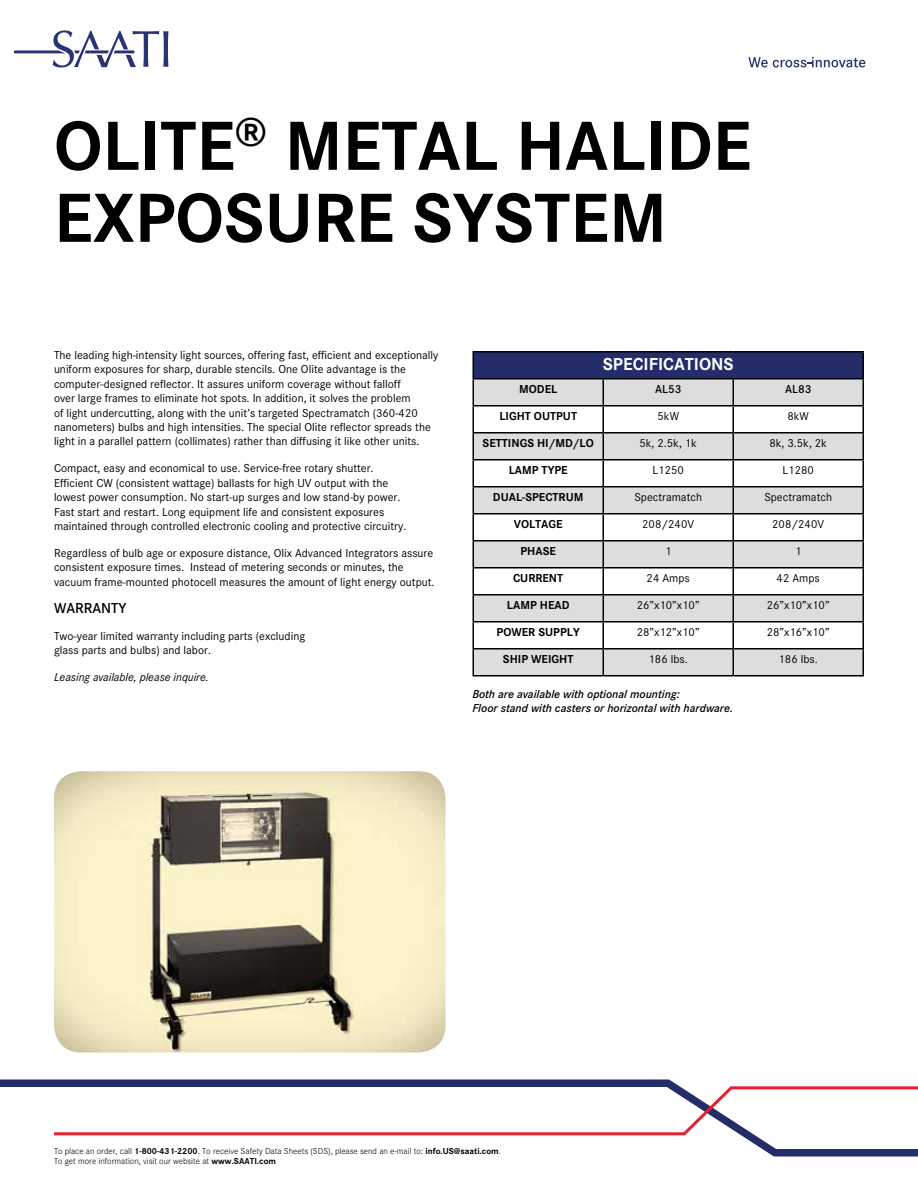
<style>
.page{position:relative;width:918px;height:1188px;background:#fff}
.page>*{position:absolute;margin:0;border:0;box-sizing:border-box;transform-origin:0 0}
.t1{font:700 72px/72px "Corporate S";color:#000}
.t2{font:700 18px "Corporate S";color:#fff}
.t3{font:600 15px "Corporate S";color:#000}
.t4{font:12px/14.4px "Corporate S";color:#000}
.t5{font:700 12px "Corporate S";color:#000}
.t6{font:italic 600 12px/14.4px "Corporate S";color:#000}
.t7{font:italic 12px "Corporate S";color:#000}
.t8{font:600 12px "Corporate S";color:#000}
.t9{font:300 9px/10.8px "Corporate S";color:#000}
.s1{font-weight:700}
</style>
<div class="page">
<svg style="left:0;top:1079px;width:918px;height:78px"></svg>
<svg style="left:51px;top:1085px;width:867px;height:52px"></svg>
<svg style="left:14px;top:30px;width:154px;height:37px"></svg>
<svg style="left:748px;top:57px;width:117px;height:11px"></svg>
<div style="left:473px;top:352px;width:390px;height:27px;background:#252c6a"></div>
<svg style="left:474px;top:380px;width:388px;height:295px;fill:#dcddde"></svg>
<hr style="left:472px;top:351px;width:131px;height:1px;background:#000">
<hr style="left:472px;top:352px;width:2px;height:26px;background:#000">
<hr style="left:603px;top:351px;width:130px;height:1px;background:#000">
<hr style="left:733px;top:351px;width:131px;height:1px;background:#000">
<hr style="left:862px;top:352px;width:2px;height:26px;background:#000">
<hr style="left:472px;top:378px;width:131px;height:2px;background:#000">
<hr style="left:472px;top:380px;width:2px;height:25px;background:#000">
<hr style="left:603px;top:378px;width:130px;height:2px;background:#000">
<hr style="left:733px;top:378px;width:131px;height:2px;background:#000">
<hr style="left:732px;top:380px;width:2px;height:25px;background:#000">
<hr style="left:862px;top:380px;width:2px;height:25px;background:#000">
<hr style="left:472px;top:405px;width:131px;height:1px;background:#000">
<hr style="left:472px;top:406px;width:2px;height:26px;background:#000">
<hr style="left:603px;top:405px;width:130px;height:1px;background:#000">
<hr style="left:733px;top:405px;width:131px;height:1px;background:#000">
<hr style="left:732px;top:406px;width:2px;height:26px;background:#000">
<hr style="left:862px;top:406px;width:2px;height:26px;background:#000">
<hr style="left:472px;top:432px;width:131px;height:2px;background:#000">
<hr style="left:472px;top:434px;width:2px;height:25px;background:#000">
<hr style="left:603px;top:432px;width:130px;height:2px;background:#000">
<hr style="left:733px;top:432px;width:131px;height:2px;background:#000">
<hr style="left:732px;top:434px;width:2px;height:25px;background:#000">
<hr style="left:862px;top:434px;width:2px;height:25px;background:#000">
<hr style="left:472px;top:459px;width:131px;height:1px;background:#000">
<hr style="left:472px;top:460px;width:2px;height:26px;background:#000">
<hr style="left:603px;top:459px;width:130px;height:1px;background:#000">
<hr style="left:733px;top:459px;width:131px;height:1px;background:#000">
<hr style="left:732px;top:460px;width:2px;height:26px;background:#000">
<hr style="left:862px;top:460px;width:2px;height:26px;background:#000">
<hr style="left:472px;top:486px;width:131px;height:2px;background:#000">
<hr style="left:472px;top:488px;width:2px;height:25px;background:#000">
<hr style="left:603px;top:486px;width:130px;height:2px;background:#000">
<hr style="left:733px;top:486px;width:131px;height:2px;background:#000">
<hr style="left:732px;top:488px;width:2px;height:25px;background:#000">
<hr style="left:862px;top:488px;width:2px;height:25px;background:#000">
<hr style="left:472px;top:513px;width:131px;height:1px;background:#000">
<hr style="left:472px;top:514px;width:2px;height:26px;background:#000">
<hr style="left:603px;top:513px;width:130px;height:1px;background:#000">
<hr style="left:733px;top:513px;width:131px;height:1px;background:#000">
<hr style="left:732px;top:514px;width:2px;height:26px;background:#000">
<hr style="left:862px;top:514px;width:2px;height:26px;background:#000">
<hr style="left:472px;top:540px;width:131px;height:2px;background:#000">
<hr style="left:472px;top:542px;width:2px;height:25px;background:#000">
<hr style="left:603px;top:540px;width:130px;height:2px;background:#000">
<hr style="left:733px;top:540px;width:131px;height:2px;background:#000">
<hr style="left:732px;top:542px;width:2px;height:25px;background:#000">
<hr style="left:862px;top:542px;width:2px;height:25px;background:#000">
<hr style="left:472px;top:567px;width:131px;height:1px;background:#000">
<hr style="left:472px;top:568px;width:2px;height:26px;background:#000">
<hr style="left:603px;top:567px;width:130px;height:1px;background:#000">
<hr style="left:733px;top:567px;width:131px;height:1px;background:#000">
<hr style="left:732px;top:568px;width:2px;height:26px;background:#000">
<hr style="left:862px;top:568px;width:2px;height:26px;background:#000">
<hr style="left:472px;top:594px;width:131px;height:2px;background:#000">
<hr style="left:472px;top:596px;width:2px;height:25px;background:#000">
<hr style="left:603px;top:594px;width:130px;height:2px;background:#000">
<hr style="left:733px;top:594px;width:131px;height:2px;background:#000">
<hr style="left:732px;top:596px;width:2px;height:25px;background:#000">
<hr style="left:862px;top:596px;width:2px;height:25px;background:#000">
<hr style="left:472px;top:621px;width:131px;height:1px;background:#000">
<hr style="left:472px;top:622px;width:2px;height:26px;background:#000">
<hr style="left:603px;top:621px;width:130px;height:1px;background:#000">
<hr style="left:733px;top:621px;width:131px;height:1px;background:#000">
<hr style="left:732px;top:622px;width:2px;height:26px;background:#000">
<hr style="left:862px;top:622px;width:2px;height:26px;background:#000">
<hr style="left:472px;top:648px;width:131px;height:2px;background:#000">
<hr style="left:472px;top:650px;width:2px;height:25px;background:#000">
<hr style="left:603px;top:648px;width:130px;height:2px;background:#000">
<svg style="left:603px;top:380px;width:1px;height:295px"></svg>
<hr style="left:733px;top:648px;width:131px;height:2px;background:#000">
<hr style="left:732px;top:650px;width:2px;height:25px;background:#000">
<hr style="left:862px;top:650px;width:2px;height:25px;background:#000">
<hr style="left:472px;top:675px;width:131px;height:1px;background:#000">
<hr style="left:603px;top:675px;width:130px;height:1px;background:#000">
<hr style="left:733px;top:675px;width:131px;height:1px;background:#000">
<img style="left:54px;top:771px;width:392px;height:281px">
<h1 class="t1" style="left:54px;top:111px;width:699px">OLITE<sup>®</sup> METAL HALIDE<br>EXPOSURE SYSTEM</h1>
<p class="t4" style="left:54px;top:348px;width:386px">The leading high-intensity light sources, offering fast, efficient and exceptionally uniform exposures for sharp, durable stencils. One Olite advantage is the computer-designed reflector. It assures uniform coverage without falloff<br>over large frames to eliminate hot spots. In addition, it solves the problem<br>of light undercutting, along with the unit’s targeted Spectramatch (360-420 nanometers) bulbs and high intensities. The special Olite reflector spreads the light in a parallel pattern (collimates) rather than diffusing it like other units.</p>
<p class="t4" style="left:54px;top:461px;width:354px">Compact, easy and economical to use. Service-free rotary shutter.<br>Efficient CW (consistent wattage) ballasts for high UV output with the lowest power consumption. No start-up surges and low stand-by power.<br>Fast start and restart. Long equipment life and consistent exposures maintained through controlled electronic cooling and protective circuitry.</p>
<p class="t4" style="left:54px;top:546px;width:382px">Regardless of bulb age or exposure distance, Olix Advanced Integrators assure consistent exposure times. Instead of metering seconds or minutes, the vacuum frame-mounted photocell measures the amount of light energy output.</p>
<p class="t3" style="left:54px;top:599px;width:74px">WARRANTY</p>
<p class="t4" style="left:54px;top:629px;width:253px">Two-year limited warranty including parts (excluding glass parts and bulbs) and labor.</p>
<p class="t7" style="left:54px;top:670px;width:156px">Leasing available, please inquire.</p>
<h2 class="t2" style="left:603px;top:354px;width:131px">SPECIFICATIONS</h2>
<p class="t5" style="left:519px;top:382px;width:40px">MODEL</p>
<p class="t8" style="left:655px;top:382px;width:28px">AL53</p>
<p class="t8" style="left:785px;top:382px;width:28px">AL83</p>
<p class="t5" style="left:499px;top:409px;width:79px">LIGHT OUTPUT</p>
<p class="t4" style="left:657px;top:409px;width:23px">5kW</p>
<p class="t4" style="left:787px;top:409px;width:23px">8kW</p>
<p class="t5" style="left:483px;top:436px;width:113px">SETTINGS HI/MD/LO</p>
<p class="t4" style="left:639px;top:436px;width:59px">5k, 2.5k, 1k</p>
<p class="t4" style="left:769px;top:436px;width:59px">8k, 3.5k, 2k</p>
<p class="t5" style="left:509px;top:463px;width:60px">LAMP TYPE</p>
<p class="t4" style="left:653px;top:463px;width:33px">L1250</p>
<p class="t4" style="left:783px;top:463px;width:33px">L1280</p>
<p class="t5" style="left:493px;top:490px;width:92px">DUAL-SPECTRUM</p>
<p class="t4" style="left:634px;top:490px;width:69px">Spectramatch</p>
<p class="t4" style="left:764px;top:490px;width:69px">Spectramatch</p>
<p class="t5" style="left:514px;top:517px;width:50px">VOLTAGE</p>
<p class="t4" style="left:642px;top:517px;width:53px">208/240V</p>
<p class="t4" style="left:772px;top:517px;width:53px">208/240V</p>
<p class="t5" style="left:521px;top:544px;width:37px">PHASE</p>
<p class="t4" style="left:665px;top:544px;width:8px">1</p>
<p class="t4" style="left:795px;top:544px;width:8px">1</p>
<p class="t5" style="left:513px;top:571px;width:52px">CURRENT</p>
<p class="t4" style="left:647px;top:571px;width:45px">24 Amps</p>
<p class="t4" style="left:777px;top:571px;width:45px">42 Amps</p>
<p class="t5" style="left:507px;top:598px;width:64px">LAMP HEAD</p>
<p class="t4" style="left:637px;top:598px;width:64px">26”x10”x10”</p>
<p class="t4" style="left:767px;top:598px;width:64px">26”x10”x10”</p>
<p class="t5" style="left:497px;top:625px;width:85px">POWER SUPPLY</p>
<p class="t4" style="left:637px;top:625px;width:64px">28”x12”x10”</p>
<p class="t4" style="left:767px;top:625px;width:64px">28”x16”x10”</p>
<p class="t5" style="left:503px;top:652px;width:72px">SHIP WEIGHT</p>
<p class="t4" style="left:649px;top:652px;width:41px">186 lbs.</p>
<p class="t4" style="left:779px;top:652px;width:41px">186 lbs.</p>
<p class="t6" style="left:472px;top:686px;width:262px">Both are available with optional mounting:<br>Floor stand with casters or horizontal with hardware.</p>
<p class="t9" style="left:54px;top:1145px;width:449px">To place an order, call <span class="s1">1-800-431-2200</span>. To receive Safety Data Sheets (SDS), please send an e-mail to: <span class="s1">INFO.US@SAATI.COM</span>.<br>To get more information, visit our website at <span class="s1">WWW.SAATI.COM</span></p>
</div>
